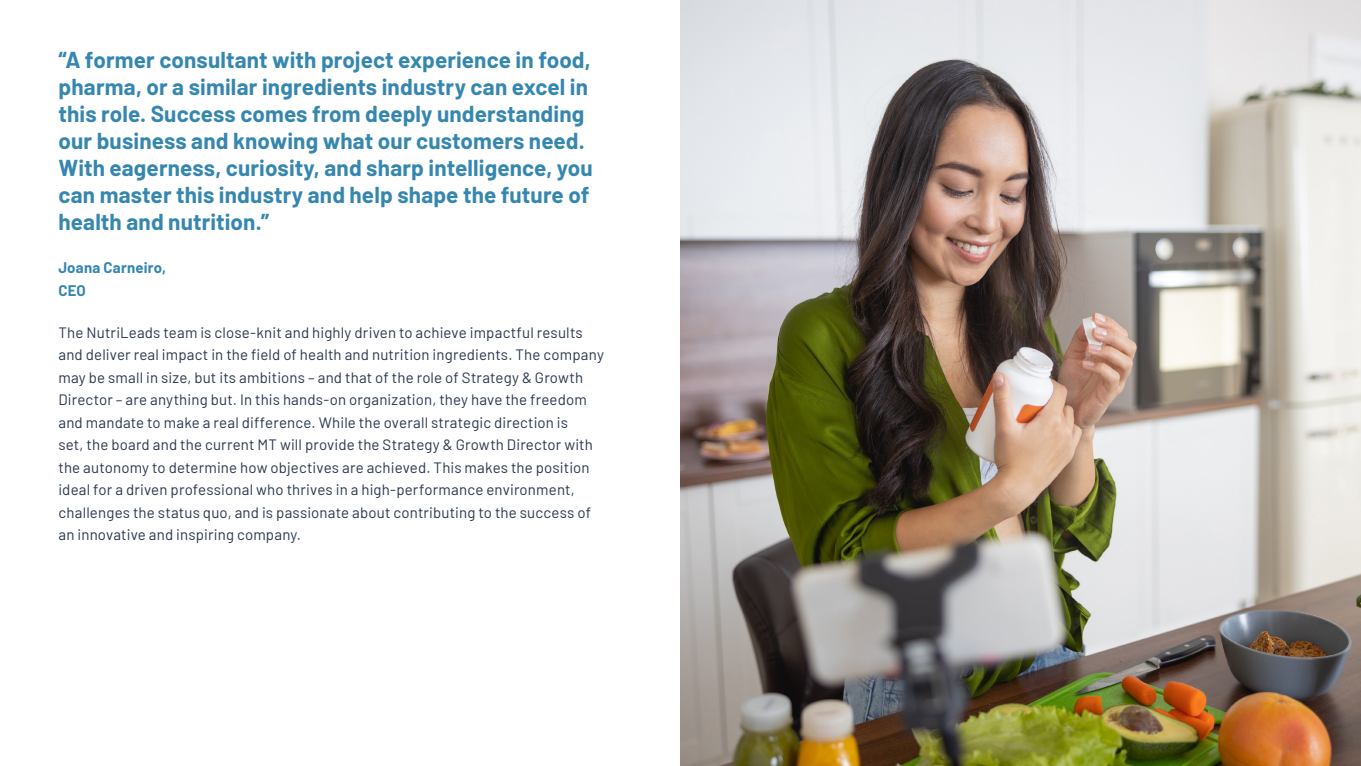
<style>
.page{position:relative;width:1361px;height:766px;background:#fff}
.page>*{position:absolute;margin:0;border:0;box-sizing:border-box;transform-origin:0 0}
.Rechts_uitlijnen{font:700 22.5px/27px "Barlow";letter-spacing:.005em;color:#3587b0}
.t1{font:15px/22.5px "Barlow";letter-spacing:.01em;color:#2a384e}
.Rechts_uitlijnen-2{font:700 15px "Barlow";letter-spacing:.01em;color:#3587b0}
</style>
<div class="page">
<img style="left:680px;top:0;width:681px;height:765px">
<p class="Rechts_uitlijnen" style="left:58px;top:44px;width:536px">“A former consultant with project experience in food, pharma, or a similar ingredients industry can excel in this role. Success comes from deeply understanding our business and knowing what our customers need.<br>With eagerness, curiosity, and sharp intelligence, you can master this industry and help shape the future of health and nutrition.”</p>
<p class="Rechts_uitlijnen-2" style="left:58px;top:256px;width:109px">Joana Carneiro,</p>
<p class="Rechts_uitlijnen-2" style="left:58px;top:279px;width:29px">CEO</p>
<p class="t1" style="left:58px;top:320px;width:547px">The NutriLeads team is close-knit and highly driven to achieve impactful results and deliver real impact in the field of health and nutrition ingredients. The company may be small in size, but its ambitions – and that of the role of Strategy &amp; Growth Director – are anything but. In this hands-on organization, they have the freedom and mandate to make a real difference. While the overall strategic direction is<br>set, the board and the current MT will provide the Strategy &amp; Growth Director with the autonomy to determine how objectives are achieved. This makes the position ideal for a driven professional who thrives in a high-performance environment, challenges the status quo, and is passionate about contributing to the success of an innovative and inspiring company.</p>
</div>
